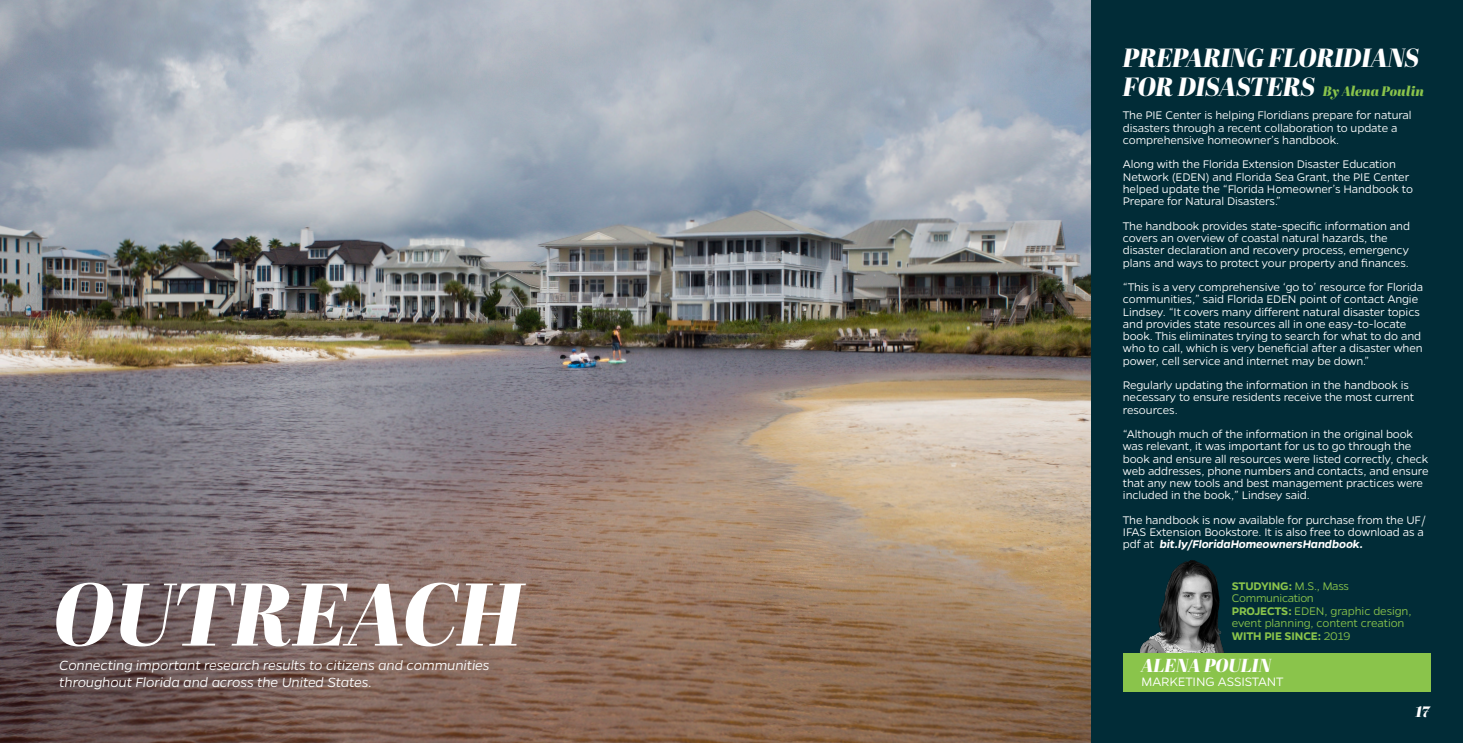
<style>
.page{position:relative;width:1463px;height:743px;background:#fff}
.page>*{position:absolute;margin:0;border:0;box-sizing:border-box;transform-origin:0 0}
.t1{font:italic 88.5px "Abril Fatface";color:#fff}
.t2{font:italic 26.25px/28.8px "Abril Fatface";letter-spacing:-.01em;color:#fff}
.t3{font:italic 18.75px "Abril Fatface";color:#fff}
.t4{font:italic 300 15px/16.2px "Gentona";letter-spacing:-.01em;color:#fff}
.t5{font:italic 15px "Abril Fatface";color:#fff}
.t6{font:300 13.75px "Gentona";letter-spacing:-.01em;color:#fff}
.t7{font:italic 13.75px "Abril Fatface";color:#8ac44b}
.t8{font:300 12.5px/12.2px "Gentona";letter-spacing:-.01em;color:#fff}
.t9{font:300 12.5px/12.5px "Gentona";letter-spacing:-.01em;color:#8ac44b}
.t10{font:600 12.5px "Gentona";letter-spacing:-.015em;color:#8ac44b}
.s1{font-weight:600;font-style:italic}
.s2{font-weight:600}
.s3{font-weight:300}
</style>
<div class="page">
<img style="left:0;top:0;width:1091px;height:742px">
<div style="left:1091px;top:0;width:371px;height:742px;background:#012c37"></div>
<img style="left:1140px;top:560px;width:84px;height:92px">
<div style="left:1122px;top:652px;width:308px;height:39px;background:#8ac44b"></div>
<p class="t1" style="left:53px;top:550px;width:471px">OUTREACH</p>
<p class="t4" style="left:59px;top:657px;width:432px">Connecting important research results to citizens and communities throughout Florida and across the United States.</p>
<p class="t2" style="left:1123px;top:42px;width:298px">PREPARING FLORIDIANS<br>FOR DISASTERS</p>
<p class="t8" style="left:1122px;top:109px;width:290px">The PIE Center is helping Floridians prepare for natural disasters through a recent collaboration to update a comprehensive homeowner’s handbook.</p>
<p class="t8" style="left:1122px;top:158px;width:292px">Along with the Florida Extension Disaster Education Network (EDEN) and Florida Sea Grant, the PIE Center helped update the “Florida Homeowner’s Handbook to Prepare for Natural Disasters.”</p>
<p class="t8" style="left:1122px;top:219px;width:289px">The handbook provides state-specific information and covers an overview of coastal natural hazards, the disaster declaration and recovery process, emergency plans and ways to protect your property and finances.</p>
<p class="t8" style="left:1122px;top:281px;width:302px">“This is a very comprehensive ‘go to’ resource for Florida communities,” said Florida EDEN point of contact Angie Lindsey. “It covers many different natural disaster topics and provides state resources all in one easy-to-locate book. This eliminates trying to search for what to do and who to call, which is very beneficial after a disaster when power, cell service and internet may be down.”</p>
<p class="t8" style="left:1122px;top:379px;width:293px">Regularly updating the information in the handbook is necessary to ensure residents receive the most current resources.</p>
<p class="t8" style="left:1122px;top:428px;width:307px">“Although much of the information in the original book was relevant, it was important for us to go through the book and ensure all resources were listed correctly, check web addresses, phone numbers and contacts, and ensure that any new tools and best management practices were included in the book,” Lindsey said.</p>
<p class="t8" style="left:1122px;top:513px;width:305px">The handbook is now available for purchase from the UF/<br>IFAS Extension Bookstore. It is also free to download as a pdf at <span class="s1">bit.ly/FloridaHomeownersHandbook.</span></p>
<p class="t7" style="left:1322px;top:81px;width:103px">By Alena Poulin</p>
<p class="t9" style="left:1232px;top:579px;width:181px"><span class="s2">STUDYING:</span> M.S., Mass<br>Communication<br><span class="s2">PROJECTS:</span> EDEN, graphic design, event planning, content creation</p>
<p class="t10" style="left:1232px;top:628px;width:120px">WITH PIE SINCE: <span class="s3">2019</span></p>
<p class="t3" style="left:1141px;top:652px;width:131px">ALENA POULIN</p>
<p class="t6" style="left:1141px;top:674px;width:144px">MARKETING ASSISTANT</p>
<p class="t5" style="left:1415px;top:701px;width:16px">17</p>
</div>
